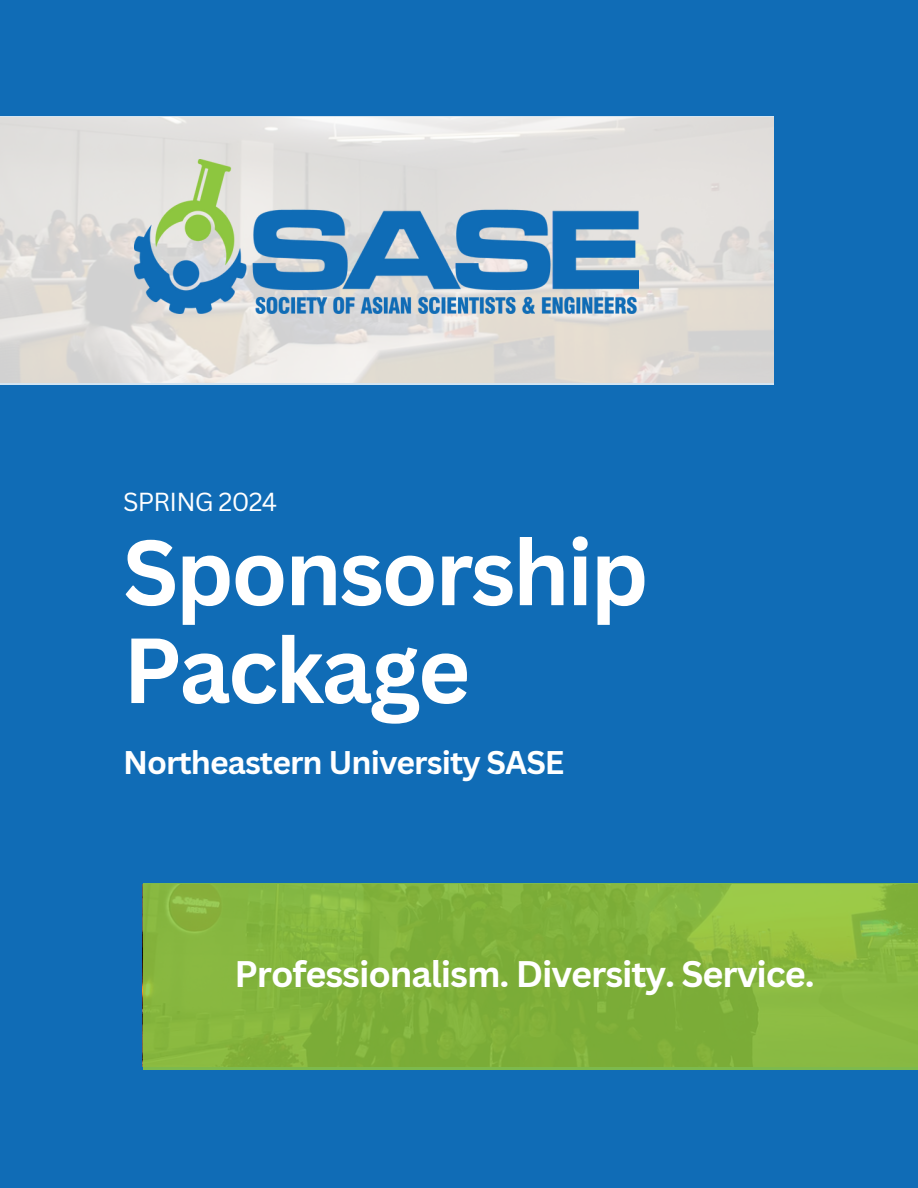
<style>
.page{position:relative;width:918px;height:1188px;background:#106cb6}
.page>*{position:absolute;margin:0;border:0;box-sizing:border-box;transform-origin:0 0}
.t1{font:700 90.3px/97.8px "Canva Sans";letter-spacing:-.03em;color:#fff}
.t2{font:700 36px "Canva Sans";letter-spacing:-.03em;color:#fff}
.t3{font:700 31.95px "Canva Sans";letter-spacing:-.03em;color:#fff}
.t4{font:25.35px "Canva Sans";letter-spacing:-.03em;color:#fff}
</style>
<div class="page">
<svg style="left:143px;top:883px;width:775px;height:187px;fill:#83b33c"></svg>
<svg style="left:0;top:116px;width:774px;height:268px"></svg>
<img style="left:135px;top:160px;width:504px;height:154px">
<p class="t4" style="left:123px;top:483px;width:156px">SPRING 2024</p>
<p class="t1" style="left:123px;top:521px;width:527px">Sponsorship<br>Package</p>
<p class="t3" style="left:123px;top:740px;width:443px">Northeastern University SASE</p>
<p class="t2" style="left:235px;top:949px;width:582px">Professionalism. Diversity. Service.</p>
</div>
